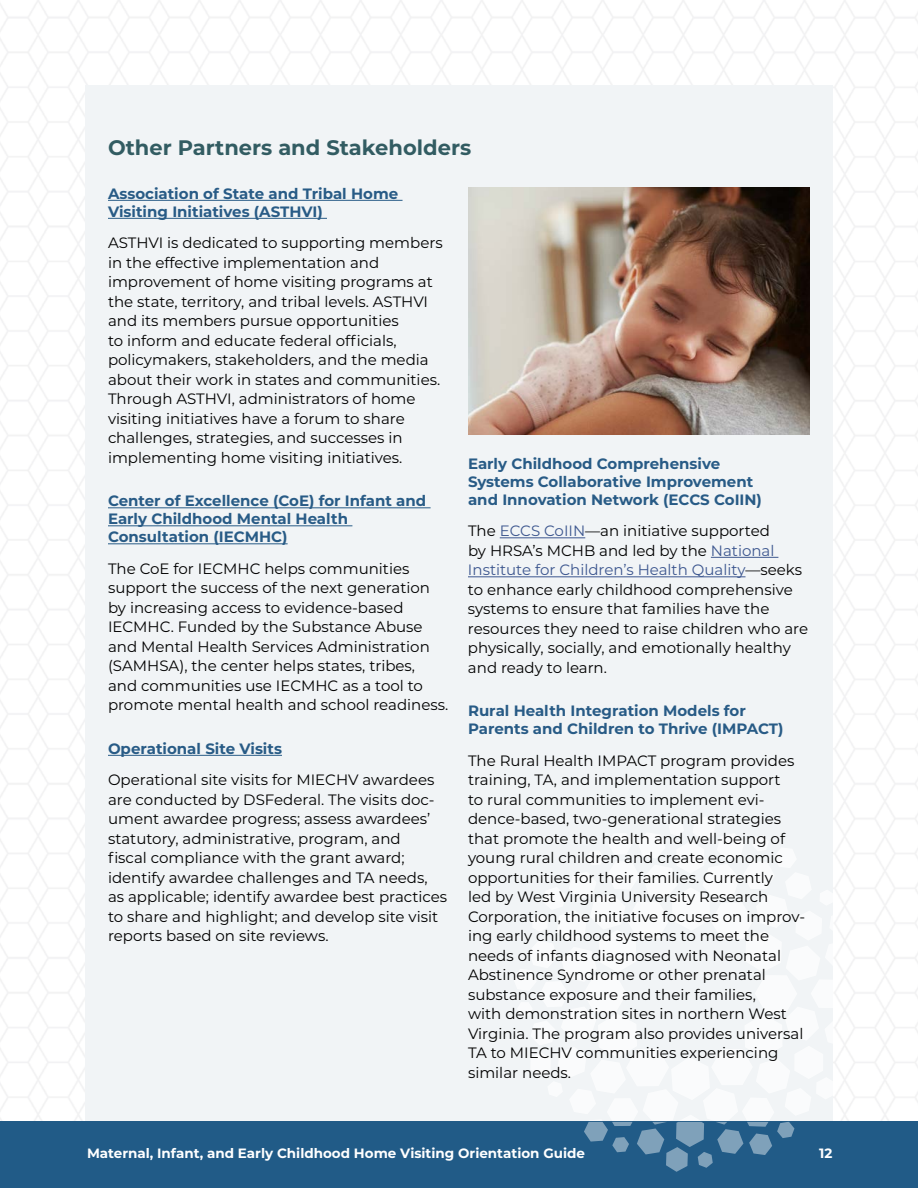
<style>
.page{position:relative;width:918px;height:1188px;background:#fff}
.page>*{position:absolute;margin:0;border:0;box-sizing:border-box;transform-origin:0 0}
.t1{font:700 21px "Montserrat";color:#325c62}
.t2{font:15px/19.5px "Montserrat";color:#000}
.t3{font:700 15px/18px "Montserrat";color:#285b86}
.t4{font:700 13.5px "Montserrat";color:#fff}
.s1{color:#3d578f}
</style>
<div class="page">
<img style="left:0;top:0;width:918px;height:1122px">
<div style="left:86px;top:85px;width:747px;height:1043px;background:#f1f4f6"></div>
<hr style="left:108px;top:200px;width:295px;height:1px;background:#285b86">
<hr style="left:108px;top:218px;width:219px;height:1px;background:#285b86">
<hr style="left:108px;top:507px;width:323px;height:1px;background:#285b86">
<hr style="left:108px;top:525px;width:244px;height:1px;background:#285b86">
<hr style="left:108px;top:543px;width:180px;height:1px;background:#285b86">
<hr style="left:108px;top:755px;width:174px;height:1px;background:#285b86">
<hr style="left:500px;top:537px;width:85px;height:1px;background:#3d578f">
<hr style="left:711px;top:557px;width:67px;height:1px;background:#3d578f">
<hr style="left:468px;top:576px;width:278px;height:1px;background:#3d578f">
<div style="left:0;top:1122px;width:918px;height:66px;background:#215b87"></div>
<svg style="left:513px;top:816px;width:322px;height:356px"></svg>
<img style="left:468px;top:187px;width:342px;height:248px">
<h2 class="t1" style="left:108px;top:133px;width:365px">Other Partners and Stakeholders</h2>
<h3 class="t3" style="left:108px;top:184px;width:292px">Association of State and Tribal Home<br>Visiting Initiatives (ASTHVI)</h3>
<p class="t2" style="left:108px;top:233px;width:336px">ASTHVI is dedicated to supporting members in the effective implementation and improvement of home visiting programs at the state, territory, and tribal levels. ASTHVI and its members pursue opportunities<br>to inform and educate federal officials, policymakers, stakeholders, and the media about their work in states and communities.<br>Through ASTHVI, administrators of home visiting initiatives have a forum to share challenges, strategies, and successes in implementing home visiting initiatives.</p>
<h3 class="t3" style="left:108px;top:491px;width:320px">Center of Excellence (CoE) for Infant and<br>Early Childhood Mental Health<br>Consultation (IECMHC)</h3>
<p class="t2" style="left:108px;top:558px;width:342px">The CoE for IECMHC helps communities support the success of the next generation by increasing access to evidence-based IECMHC. Funded by the Substance Abuse and Mental Health Services Administration (SAMHSA), the center helps states, tribes,<br>and communities use IECMHC as a tool to promote mental health and school readiness.</p>
<h3 class="t3" style="left:108px;top:739px;width:175px">Operational Site Visits</h3>
<p class="t2" style="left:108px;top:770px;width:341px">Operational site visits for MIECHV awardees are conducted by DSFederal. The visits doc&shy;ument awardee progress; assess awardees’ statutory, administrative, program, and<br>fiscal compliance with the grant award; identify awardee challenges and TA needs, as applicable; identify awardee best practices to share and highlight; and develop site visit reports based on site reviews.</p>
<h3 class="t3" style="left:468px;top:454px;width:296px">Early Childhood Comprehensive<br>Systems Collaborative Improvement and Innovation Network (ECCS CoIIN)</h3>
<p class="t2" style="left:468px;top:521px;width:342px">The <span class="s1">ECCS CoIIN</span>—an initiative supported<br>by HRSA’s MCHB and led by the <span class="s1">National Institute for Children’s Health Quality</span>—seeks to enhance early childhood comprehensive systems to ensure that families have the resources they need to raise children who are physically, socially, and emotionally healthy and ready to learn.</p>
<h3 class="t3" style="left:468px;top:701px;width:317px">Rural Health Integration Models for<br>Parents and Children to Thrive (IMPACT)</h3>
<p class="t2" style="left:468px;top:750px;width:339px">The Rural Health IMPACT program provides training, TA, and implementation support<br>to rural communities to implement evi&shy;dence-based, two-generational strategies that promote the health and well-being of young rural children and create economic opportunities for their families. Currently<br>led by West Virginia University Research Corporation, the initiative focuses on improv&shy;ing early childhood systems to meet the needs of infants diagnosed with Neonatal Abstinence Syndrome or other prenatal substance exposure and their families,<br>with demonstration sites in northern West Virginia. The program also provides universal TA to MIECHV communities experiencing similar needs.</p>
<p class="t4" style="left:87px;top:1143px;width:500px">Maternal, Infant, and Early Childhood Home Visiting Orientation Guide</p>
<p class="t4" style="left:819px;top:1143px;width:15px">12</p>
</div>
